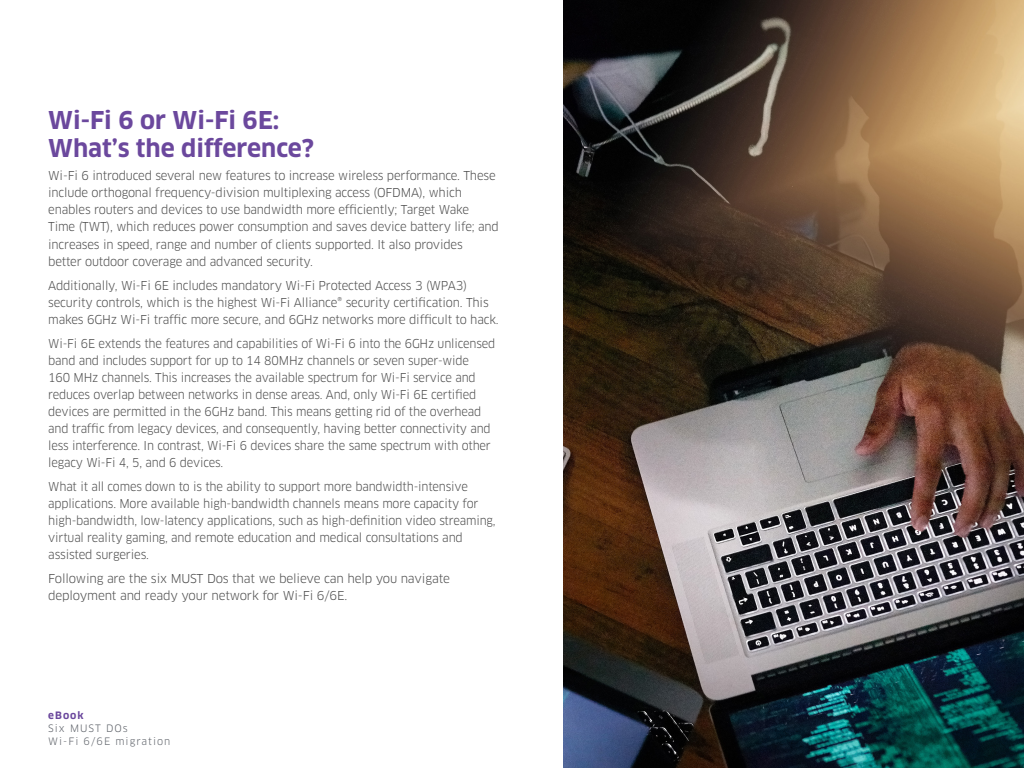
<style>
.page{position:relative;width:1024px;height:768px;background:#fff}
.page>*{position:absolute;margin:0;border:0;box-sizing:border-box;transform-origin:0 0}
.t1{font:700 24px/28.8px "Clan OT";color:#6b489d}
.t2{font:12px/17px "Clan OT";letter-spacing:-.015em;color:#4d4d4d;scale:.95 1}
.t3{font:12px/17px "Clan OT";letter-spacing:-.015em;color:#4d4d4d}
.t4{font:10px/13px "Clan OT";letter-spacing:.1em;color:#5f636a}
.t5{font:700 10px "Clan OT";letter-spacing:.1em;color:#6b489d}
</style>
<div class="page">
<img style="left:563px;top:0;width:461px;height:768px">
<h1 class="t1" style="left:48px;top:106px;width:267px">Wi-Fi 6 or Wi-Fi 6E:<br>What’s the difference?</h1>
<p class="t3" style="left:48px;top:168px;width:452px">Wi-Fi 6 introduced several new features to increase wireless performance. These include orthogonal frequency-division multiplexing access (OFDMA), which enables routers and devices to use bandwidth more efficiently; Target Wake Time (TWT), which reduces power consumption and saves device battery life; and increases in speed, range and number of clients supported. It also provides better outdoor coverage and advanced security.</p>
<p class="t3" style="left:48px;top:277px;width:452px">Additionally, Wi-Fi 6E includes mandatory Wi-Fi Protected Access 3 (WPA3) security controls, which is the highest Wi-Fi Alliance® security certification. This makes 6GHz Wi-Fi traffic more secure, and 6GHz networks more difficult to hack.</p>
<p class="t2" style="left:48px;top:335px;width:472px">Wi-Fi 6E extends the features and capabilities of Wi-Fi 6 into the 6GHz unlicensed band and includes support for up to 14 80MHz channels or seven super-wide<br>160 MHz channels. This increases the available spectrum for Wi-Fi service and reduces overlap between networks in dense areas. And, only Wi-Fi 6E certified devices are permitted in the 6GHz band. This means getting rid of the overhead and traffic from legacy devices, and consequently, having better connectivity and less interference. In contrast, Wi-Fi 6 devices share the same spectrum with other legacy Wi-Fi 4, 5, and 6 devices.</p>
<p class="t2" style="left:48px;top:478px;width:473px">What it all comes down to is the ability to support more bandwidth-intensive applications. More available high-bandwidth channels means more capacity for high-bandwidth, low-latency applications, such as high-definition video streaming, virtual reality gaming, and remote education and medical consultations and assisted surgeries.</p>
<p class="t3" style="left:48px;top:570px;width:403px">Following are the six MUST Dos that we believe can help you navigate deployment and ready your network for Wi-Fi 6/6E.</p>
<p class="t5" style="left:48px;top:710px;width:37px">eBook</p>
<p class="t4" style="left:48px;top:722px;width:124px">Six MUST DOs<br>Wi-Fi 6/6E migration</p>
</div>
